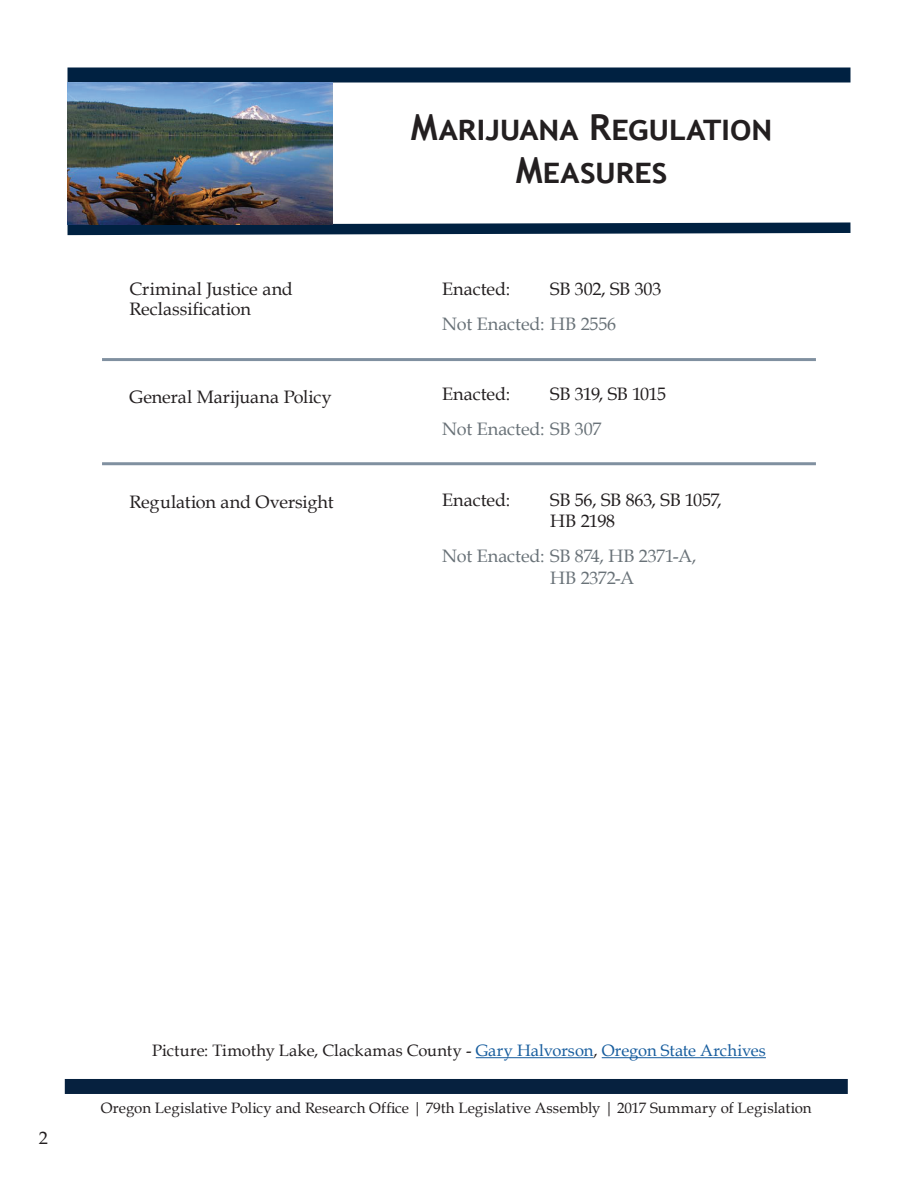
<style>
.page{position:relative;width:918px;height:1188px;background:#fff}
.page>*{position:absolute;margin:0;border:0;box-sizing:border-box;transform-origin:0 0}
.t1{font:700 36px/43.2px "Trebuchet MS";letter-spacing:.01em;color:#231f20;text-align:center}
.t2{font:18px/19.5px "Book Antiqua";letter-spacing:-.005em;color:#231f20}
.t3{font:18px/21.6px "Book Antiqua";letter-spacing:-.005em;color:#697278}
.t4{font:18px "Book Antiqua";letter-spacing:-.04em;color:#231f20}
.t5{font:16.5px "Book Antiqua";letter-spacing:.005em;color:#231f20}
.t6{font:15px "Book Antiqua";letter-spacing:.005em;color:#231f20}
.s1{color:#175d9e}
</style>
<div class="page">
<div style="left:68px;top:68px;width:782px;height:14px;background:#002141"></div>
<div style="left:65px;top:1079px;width:783px;height:15px;background:#06213f"></div>
<svg style="left:67px;top:217px;width:784px;height:19px"></svg>
<img style="left:68px;top:82px;width:265px;height:142px">
<hr style="left:476px;top:1057px;width:117px;height:1px;background:#175d9e">
<hr style="left:602px;top:1057px;width:164px;height:1px;background:#175d9e">
<hr style="left:102px;top:358px;width:714px;height:3px;background:#002141">
<hr style="left:102px;top:462px;width:714px;height:3px;background:#002141">
<h1 class="t1" style="left:411px;top:105px;width:363px">Marijuana Regulation<br>Measures</h1>
<p class="t2" style="left:130px;top:279px;width:165px">Criminal Justice and<br>Reclassification</p>
<p class="t2" style="left:442px;top:279px;width:69px">Enacted:</p>
<p class="t2" style="left:550px;top:279px;width:113px">SB 302, SB 303</p>
<p class="t3" style="left:442px;top:313px;width:175px">Not Enacted: HB 2556</p>
<p class="t2" style="left:130px;top:387px;width:204px">General Marijuana Policy</p>
<p class="t2" style="left:442px;top:384px;width:69px">Enacted:</p>
<p class="t4" style="left:550px;top:382px;width:117px">SB 319, SB 1015</p>
<p class="t3" style="left:442px;top:418px;width:161px">Not Enacted: SB 307</p>
<p class="t2" style="left:130px;top:492px;width:206px">Regulation and Oversight</p>
<p class="t2" style="left:442px;top:489px;width:69px">Enacted:</p>
<p class="t2" style="left:550px;top:488px;width:173px;line-height:21.6px">SB 56, SB 863, SB 1057,<br>HB 2198</p>
<p class="t3" style="left:550px;top:545px;width:147px;text-indent:-108px">Not Enacted: SB 874, HB 2371-A,<br>HB 2372-A</p>
<p class="t2" style="left:39px;top:1128px;width:10px">2</p>
<p class="t5" style="left:152px;top:1038px;width:615px">Picture: Timothy Lake, Clackamas County - <span class="s1">Gary Halvorson</span>, <span class="s1">Oregon State Archives</span></p>
<p class="t6" style="left:101px;top:1097px;width:712px">Oregon Legislative Policy and Research Office | 79th Legislative Assembly | 2017 Summary of Legislation</p>
</div>
